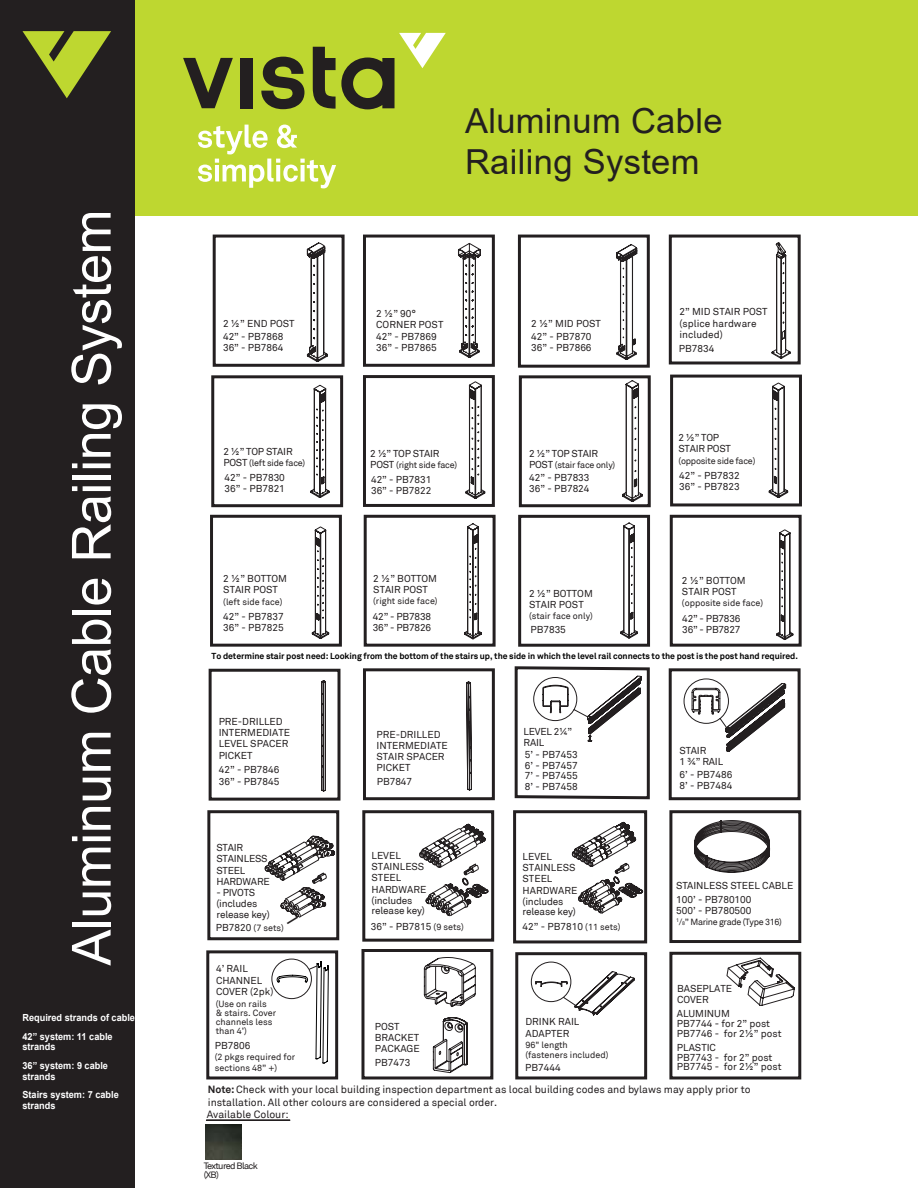
<style>
.page{position:relative;width:918px;height:1188px;background:#fff}
.page>*{position:absolute;margin:0;border:0;box-sizing:border-box;transform-origin:0 0}
.t1{font:54px "Arial";letter-spacing:-.01em;color:#fff}
.t2{font:34.5px/40.5px "Arial";letter-spacing:.01em;color:#231f20}
.t3{font:10.5px/13.5px "Akkurat";color:#231f20}
.t4{font:10.05px/11.2px "Akkurat";color:#231f20}
.t5{font:10.05px/11.2px "Akkurat";letter-spacing:-.02em;color:#231f20}
.t6{font:10.05px/11.2px "Akkurat";letter-spacing:-.025em;color:#231f20}
.t7{font:700 9.75px/18.8px "Arial";color:#fff;scale:.94 1}
.t8{font:9.15px/9.1px "Akkurat";letter-spacing:-.075em;color:#231f20}
.t9{font:9px/9px "Akkurat";color:#231f20}
.t10{font:9px "Akkurat";letter-spacing:-.025em;color:#231f20}
.t11{font:9px "Akkurat";letter-spacing:-.04em;color:#231f20}
.t12{font:700 8.7px "Akkurat";letter-spacing:-.01em;color:#010101}
.s1{font-size:10.05px}
.s2{font-size:9px}
.s3{font-size:5.25px}
.s4{font-weight:700}
</style>
<div class="page">
<div style="left:132px;top:0;width:786px;height:216px;background:#bed730"></div>
<div style="left:0;top:0;width:135px;height:1188px;background:#231f20"></div>
<svg style="left:22px;top:31px;width:89px;height:67px"></svg>
<svg style="left:198px;top:125px;width:138px;height:63px"></svg>
<svg style="left:183px;top:58px;width:50px;height:50px"></svg>
<div style="left:240px;top:58px;width:12px;height:50px;background:#231f20"></div>
<svg style="left:261px;top:57px;width:43px;height:52px"></svg>
<svg style="left:313px;top:32px;width:133px;height:77px"></svg>
<svg style="left:668px;top:234px;width:134px;height:846px"></svg>
<svg style="left:206px;top:234px;width:445px;height:846px"></svg>
<svg style="left:572px;top:822px;width:72px;height:92px"></svg>
<svg style="left:419px;top:824px;width:70px;height:92px"></svg>
<svg style="left:694px;top:820px;width:76px;height:53px"></svg>
<svg style="left:533px;top:676px;width:109px;height:66px"></svg>
<svg style="left:683px;top:678px;width:103px;height:73px"></svg>
<svg style="left:271px;top:958px;width:58px;height:106px"></svg>
<svg style="left:531px;top:961px;width:104px;height:54px"></svg>
<svg style="left:727px;top:957px;width:68px;height:49px"></svg>
<img style="left:206px;top:1124px;width:35px;height:35px">
<hr style="left:206px;top:1120px;width:84px;height:1px;background:#231f20">
<svg style="left:265px;top:836px;width:70px;height:88px"></svg>
<h1 class="t1" style="left:54px;top:966px;width:758px;rotate:-90deg">Aluminum Cable Railing System</h1>
<p class="t7" style="left:22px;top:1009px;width:124px">Required strands of cable:<br>42” system: 11 cable</p>
<p class="t7" style="left:22px;top:1038px;width:93px">strands<br>36” system: 9 cable</p>
<p class="t7" style="left:22px;top:1067px;width:104px">strands<br>Stairs system: 7 cable</p>
<p class="t7" style="left:22px;top:1096px;width:37px">strands</p>
<p class="t4" style="left:223px;top:317px;width:73px;line-height:13px">2 ½” END POST<br>42” - PB7868</p>
<p class="t4" style="left:223px;top:342px;width:62px">36” - PB7864</p>
<p class="t6" style="left:223px;top:446px;width:71px">2 ½” TOP STAIR</p>
<p class="t10" style="left:223px;top:458px;width:83px"><span class="s1">POST</span> (left side face)</p>
<p class="t4" style="left:225px;top:472px;width:62px">42” - PB7830<br>36” - PB7821</p>
<p class="t4" style="left:223px;top:573px;width:65px">2 ½” BOTTOM<br>STAIR POST</p>
<p class="t9" style="left:223px;top:597px;width:61px">(left side face)</p>
<p class="t4" style="left:223px;top:611px;width:62px">42” - PB7837<br>36” - PB7825</p>
<h2 class="t2" style="left:465px;top:101px;width:259px">Aluminum Cable<br>Railing System</h2>
<p class="t4" style="left:376px;top:308px;width:69px">2 ½” 90°<br>CORNER POST<br>42” - PB7869<br>36” - PB7865</p>
<p class="t4" style="left:531px;top:317px;width:71px;line-height:13.4px">2 ½” MID POST<br>42” - PB7870</p>
<p class="t4" style="left:531px;top:342px;width:62px">36” - PB7866</p>
<p class="t6" style="left:370px;top:448px;width:71px">2 ½” TOP STAIR</p>
<p class="t10" style="left:370px;top:460px;width:88px"><span class="s1">POST</span> (right side face)</p>
<p class="t4" style="left:371px;top:474px;width:62px">42” - PB7831<br>36” - PB7822</p>
<p class="t4" style="left:373px;top:573px;width:65px">2 ½” BOTTOM<br>STAIR POST</p>
<p class="t9" style="left:373px;top:597px;width:66px">(right side face)</p>
<p class="t5" style="left:373px;top:611px;width:60px">42” - PB7838<br>36” - PB7826</p>
<p class="t6" style="left:529px;top:448px;width:71px">2 ½” TOP STAIR</p>
<p class="t10" style="left:529px;top:459px;width:88px"><span class="s1">POST</span> (stair face only)</p>
<p class="t4" style="left:529px;top:472px;width:62px">42” - PB7833<br>36” - PB7824</p>
<p class="t4" style="left:529px;top:588px;width:65px">2 ½” BOTTOM<br>STAIR POST</p>
<p class="t9" style="left:529px;top:612px;width:65px">(stair face only)</p>
<p class="t4" style="left:530px;top:624px;width:37px">PB7835</p>
<p class="t4" style="left:680px;top:306px;width:90px">2” MID STAIR POST (splice hardware included)</p>
<p class="t4" style="left:679px;top:343px;width:37px">PB7834</p>
<p class="t6" style="left:679px;top:432px;width:54px">2 ½” TOP<br>STAIR POST</p>
<p class="t10" style="left:679px;top:455px;width:78px">(opposite side face)</p>
<p class="t4" style="left:679px;top:470px;width:62px">42” - PB7832<br>36” - PB7823</p>
<p class="t4" style="left:682px;top:575px;width:65px">2 ½” BOTTOM<br>STAIR POST</p>
<p class="t9" style="left:682px;top:599px;width:83px">(opposite side face)</p>
<p class="t5" style="left:682px;top:613px;width:60px">42” - PB7836<br>36” - PB7827</p>
<p class="t12" style="left:212px;top:650px;width:588px">To determine stair post need: Looking from the bottom of the stairs up, the side in which the level rail connects to the post is the post hand required.</p>
<p class="t4" style="left:219px;top:716px;width:73px">PRE-DRILLED<br>INTERMEDIATE<br>LEVEL SPACER<br>PICKET</p>
<p class="t4" style="left:219px;top:765px;width:62px">42” - PB7846<br>36” - PB7845</p>
<p class="t4" style="left:377px;top:776px;width:37px">PB7847</p>
<p class="t4" style="left:377px;top:729px;width:73px">PRE-DRILLED<br>INTERMEDIATE<br>STAIR SPACER<br>PICKET</p>
<p class="t6" style="left:524px;top:727px;width:50px;line-height:10.5px">LEVEL 2¼”<br>RAIL</p>
<p class="t4" style="left:525px;top:750px;width:54px;line-height:10.5px;text-align:justify">5’ - PB7453<br>6’ - PB7457<br>7’ - PB7455<br>8’ - PB7458</p>
<p class="t5" style="left:680px;top:745px;width:45px">STAIR<br>1 ¾” RAIL</p>
<p class="t4" style="left:680px;top:769px;width:54px">6’ - PB7486<br>8’ - PB7484</p>
<p class="t5" style="left:216px;top:842px;width:55px">STAIR<br>STAINLESS<br>STEEL<br>HARDWARE</p>
<p class="t5" style="left:216px;top:887px;width:55px;line-height:10.8px">- PIVOTS (includes release key)</p>
<p class="t4" style="left:372px;top:850px;width:56px">LEVEL<br>STAINLESS<br>STEEL<br>HARDWARE (includes release key)</p>
<p class="t4" style="left:523px;top:851px;width:56px">LEVEL<br>STAINLESS<br>STEEL<br>HARDWARE (includes release key)</p>
<p class="t9" style="left:216px;top:923px;width:70px"><span class="s1">PB7820</span> (7 sets)</p>
<p class="t4" style="left:371px;top:921px;width:94px">36” - PB7815 <span class="s2">(9 sets)</span></p>
<p class="t4" style="left:523px;top:921px;width:100px">42” - PB7810 <span class="s2">(11 sets)</span></p>
<p class="t4" style="left:216px;top:963px;width:59px">4’ RAIL<br>CHANNEL<br>COVER (2pk)</p>
<p class="t9" style="left:216px;top:1000px;width:62px">(Use on rails<br>&amp; stairs. Cover channels less than 4’)</p>
<p class="t4" style="left:215px;top:1040px;width:37px">PB7806</p>
<p class="t9" style="left:215px;top:1051px;width:82px;line-height:11.2px">(2 pkgs required for sections 48” +)</p>
<p class="t4" style="left:375px;top:1021px;width:46px">POST<br>BRACKET<br>PACKAGE</p>
<p class="t4" style="left:375px;top:1057px;width:37px">PB7473</p>
<p class="t4" style="left:525px;top:1016px;width:55px">DRINK RAIL<br>ADAPTER</p>
<p class="t9" style="left:525px;top:1040px;width:85px;line-height:10.5px">96" length (fasteners included)</p>
<p class="t4" style="left:525px;top:1062px;width:37px">PB7444</p>
<p class="t4" style="left:676px;top:879px;width:119px;line-height:13.5px">STAINLESS STEEL CABLE<br>100’ - PB780100</p>
<p class="t4" style="left:676px;top:905px;width:77px">500’ - PB780500</p>
<p class="t11" style="left:676px;top:917px;width:107px"><sup>1</sup>/<span class="s3">8</span>” Marine grade (Type 316)</p>
<p class="t4" style="left:677px;top:984px;width:56px;line-height:10.5px">BASEPLATE<br>COVER</p>
<p class="t4" style="left:677px;top:1009px;width:106px;line-height:9.8px">ALUMINUM<br>PB7744 - for 2” post<br>PB7746 - for 2½” post</p>
<p class="t4" style="left:677px;top:1043px;width:106px;line-height:9.8px">PLASTIC<br>PB7743 - for 2” post<br>PB7745 - for 2½” post</p>
<p class="t3" style="left:208px;top:1082px;width:544px"><span class="s4">Note:</span> Check with your local building inspection department as local building codes and bylaws may apply prior to installation. All other colours are considered a special order.</p>
<p class="t3" style="left:207px;top:1108px;width:83px">Available Colour:</p>
<p class="t8" style="left:204px;top:1161px;width:55px">Textured Black (XB)</p>
</div>
